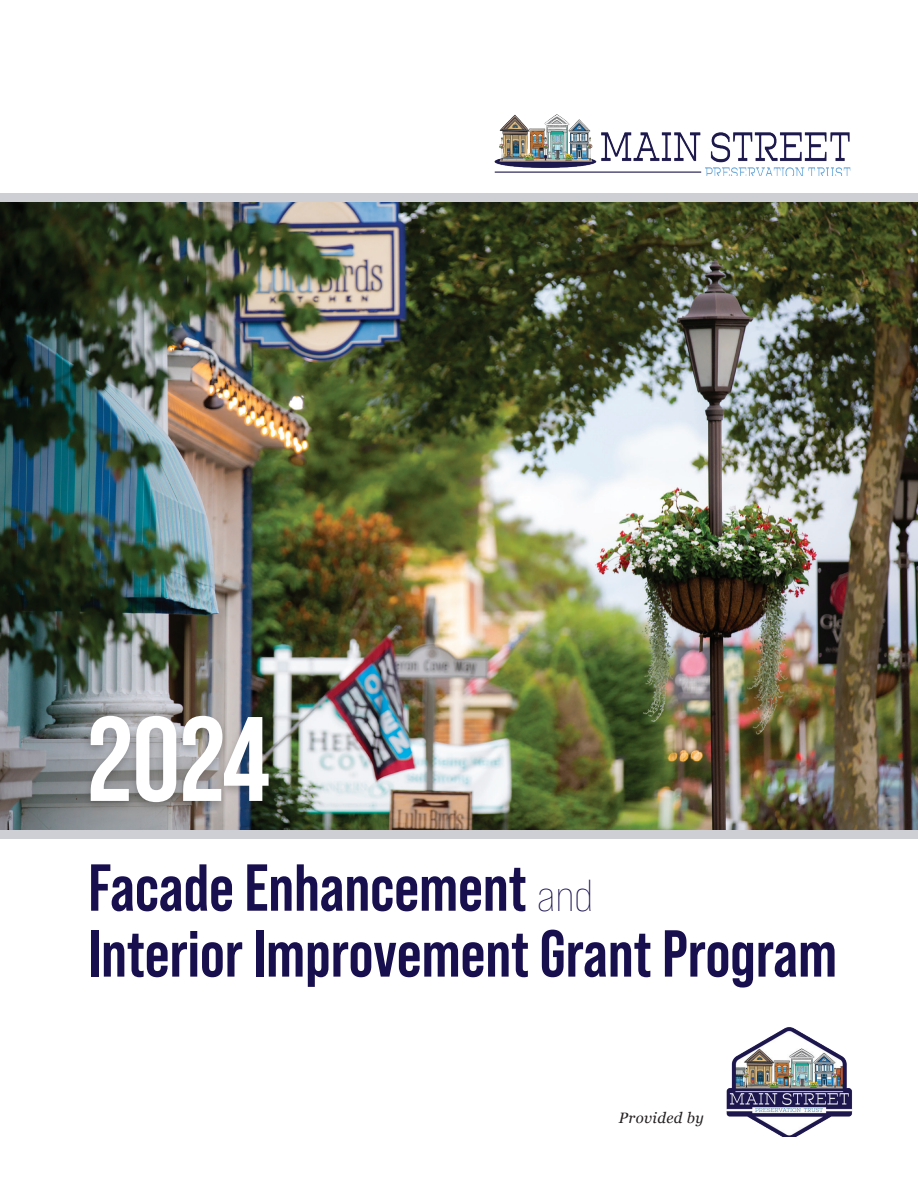
<style>
.page{position:relative;width:918px;height:1188px;background:#fff}
.page>*{position:absolute;margin:0;border:0;box-sizing:border-box;transform-origin:0 0}
.t1{font:700 119.85px "Bebas Neue Pro";color:#fff}
.t2{font:700 66.3px/65.8px "Bebas Neue Pro";color:#180f4f}
.t3{font:italic 15px "Georgia";letter-spacing:.025em;color:#231f20}
.s1{font-family:"Bebas Neue Pro Sm E Lg";font-weight:400;font-size:44.7px}
</style>
<div class="page">
<img style="left:494px;top:114px;width:357px;height:62px">
<img style="left:727px;top:1027px;width:126px;height:110px">
<img style="left:0;top:202px;width:918px;height:628px">
<div style="left:83px;top:712px;width:193px;height:101px;background:#231f20;opacity:.25"></div>
<div style="left:0;top:830px;width:918px;height:8px;background:#cecfd4"></div>
<div style="left:0;top:194px;width:918px;height:8px;background:#cecfd4"></div>
<h1 class="t1" style="left:88px;top:691px;width:184px">2024</h1>
<p class="t2" style="left:88px;top:854px;width:750px">Facade Enhancement <span class="s1">and<br></span>Interior Improvement Grant Program</p>
<p class="t3" style="left:619px;top:1107px;width:87px">Provided by</p>
</div>
